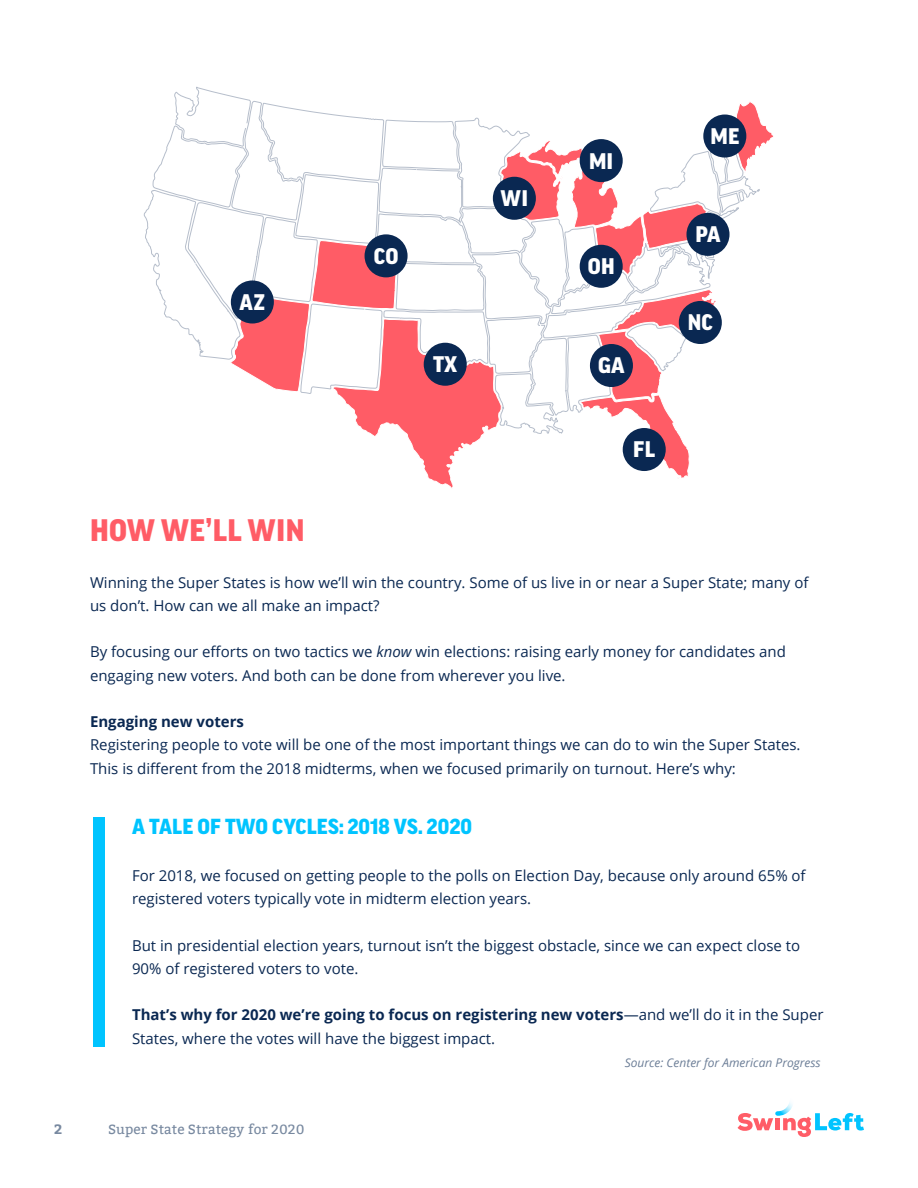
<style>
.page{position:relative;width:918px;height:1188px;background:#fff}
.page>*{position:absolute;margin:0;border:0;box-sizing:border-box;transform-origin:0 0}
.t1{font:900 30px "Good Pro";letter-spacing:.01em;color:#ff5c66}
.t2{font:900 21.75px "Good Pro";letter-spacing:.01em;color:#fff}
.t3{font:900 21px "Good Pro";letter-spacing:.005em;color:#00c4ff}
.t4{font:15px/23.2px "Open Sans";color:#0a2852}
.t5{font:700 15px "Open Sans";color:#0a2852}
.t6{font:13.5px "Bitter";letter-spacing:.01em;color:#7889a0}
.t7{font:700 13.5px "Bitter";color:#7889a0}
.t8{font:italic 12px "Open Sans";color:#6c7e97}
.s1{font-style:italic}
.s2{font-weight:700}
</style>
<div class="page">
<svg style="left:738px;top:1102px;width:126px;height:35px"></svg>
<svg style="left:143px;top:86px;width:631px;height:402px"></svg>
<div style="left:231px;top:280px;width:43px;height:44px;background:#0a2852;border-radius:50%"></div>
<div style="left:365px;top:234px;width:43px;height:43px;background:#0a2852;border-radius:50%"></div>
<div style="left:424px;top:343px;width:43px;height:43px;background:#0a2852;border-radius:50%"></div>
<div style="left:623px;top:428px;width:43px;height:43px;background:#0a2852;border-radius:50%"></div>
<div style="left:590px;top:344px;width:43px;height:43px;background:#0a2852;border-radius:50%"></div>
<div style="left:679px;top:301px;width:43px;height:43px;background:#0a2852;border-radius:50%"></div>
<div style="left:493px;top:177px;width:43px;height:43px;background:#0a2852;border-radius:50%"></div>
<div style="left:580px;top:139px;width:43px;height:43px;background:#0a2852;border-radius:50%"></div>
<div style="left:580px;top:245px;width:43px;height:43px;background:#0a2852;border-radius:50%"></div>
<div style="left:686px;top:213px;width:44px;height:43px;background:#0a2852;border-radius:50%"></div>
<div style="left:703px;top:115px;width:43px;height:43px;background:#0a2852;border-radius:50%"></div>
<div style="left:93px;top:817px;width:11px;height:230px;background:#00c4ff"></div>
<h2 class="t2" style="left:240px;top:290px;width:27px">AZ</h2>
<h2 class="t2" style="left:374px;top:244px;width:26px">CO</h2>
<h2 class="t2" style="left:433px;top:352px;width:26px">TX</h2>
<h2 class="t2" style="left:501px;top:186px;width:29px">WI</h2>
<h2 class="t2" style="left:589px;top:149px;width:26px">MI</h2>
<h2 class="t2" style="left:588px;top:254px;width:28px">OH</h2>
<h2 class="t2" style="left:598px;top:353px;width:28px">GA</h2>
<h2 class="t2" style="left:633px;top:437px;width:23px">FL</h2>
<h2 class="t2" style="left:710px;top:124px;width:30px">ME</h2>
<h2 class="t2" style="left:695px;top:222px;width:27px">PA</h2>
<h2 class="t2" style="left:688px;top:310px;width:27px">NC</h2>
<h1 class="t1" style="left:90px;top:514px;width:216px">HOW WE’LL WIN</h1>
<p class="t4" style="left:90px;top:570px;width:720px">Winning the Super States is how we’ll win the country. Some of us live in or near a Super State; many of us don’t. How can we all make an impact?</p>
<p class="t4" style="left:90px;top:640px;width:697px">By focusing our efforts on two tactics we <span class="s1">know</span> win elections: raising early money for candidates and engaging new voters. And both can be done from wherever you live.</p>
<p class="t5" style="left:90px;top:711px;width:155px">Engaging new voters</p>
<p class="t4" style="left:90px;top:733px;width:712px">Registering people to vote will be one of the most important things we can do to win the Super States.<br>This is different from the 2018 midterms, when we focused primarily on turnout. Here’s why:</p>
<h3 class="t3" style="left:132px;top:815px;width:341px">A TALE OF TWO CYCLES: 2018 VS. 2020</h3>
<p class="t4" style="left:132px;top:863px;width:675px">For 2018, we focused on getting people to the polls on Election Day, because only around 65% of registered voters typically vote in midterm election years.</p>
<p class="t4" style="left:132px;top:933px;width:670px">But in presidential election years, turnout isn’t the biggest obstacle, since we can expect close to<br>90% of registered voters to vote.</p>
<p class="t4" style="left:132px;top:1003px;width:693px"><span class="s2">That’s why for 2020 we’re going to focus on registering new voters</span>—and we’ll do it in the Super<br>States, where the votes will have the biggest impact.</p>
<p class="t8" style="left:625px;top:1054px;width:198px">Source: Center for American Progress</p>
<p class="t7" style="left:54px;top:1121px;width:10px">2</p>
<p class="t6" style="left:108px;top:1121px;width:198px">Super State Strategy for 2020</p>
</div>
